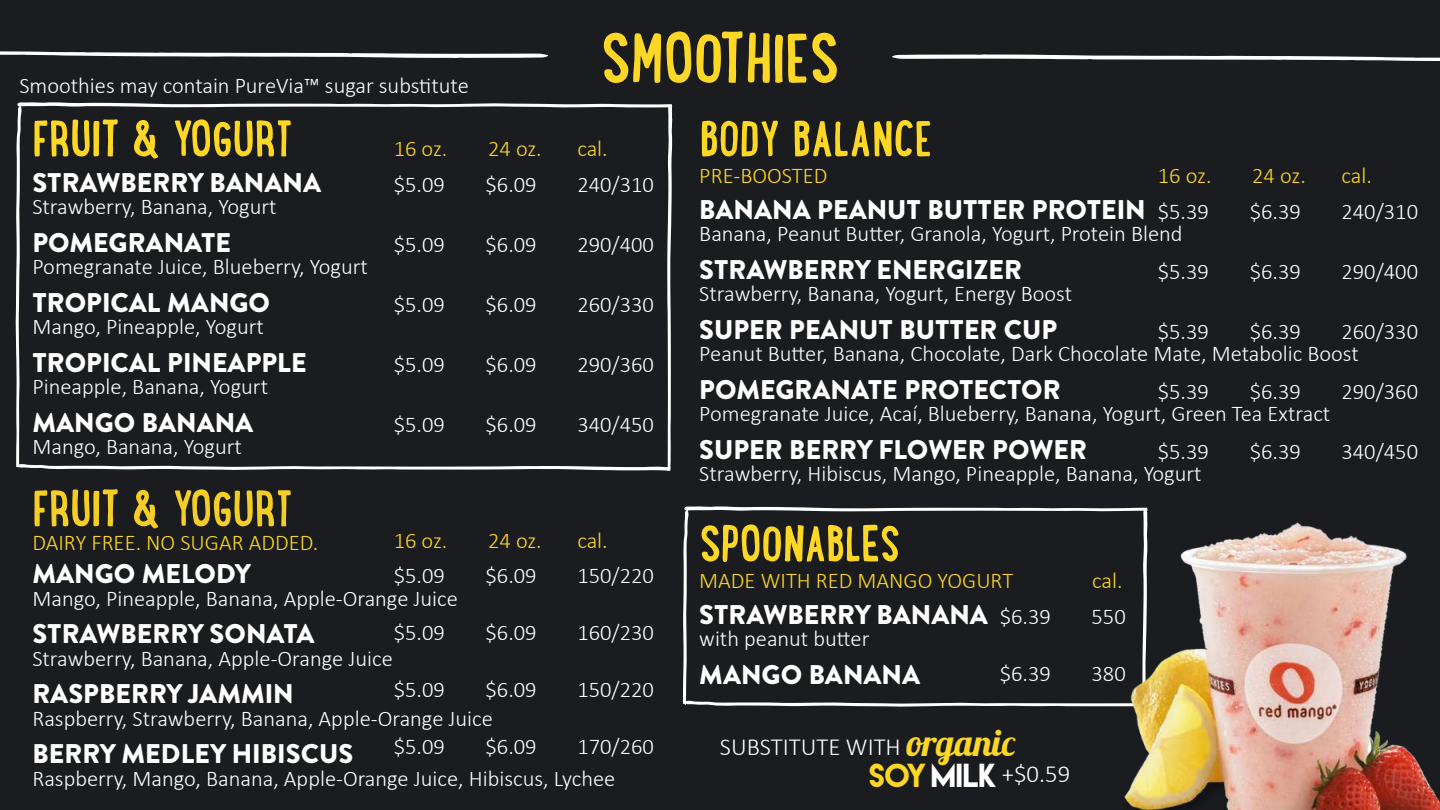
<style>
.page{position:relative;width:1440px;height:810px;background:#1b1c20}
.page>*{position:absolute;margin:0;border:0;box-sizing:border-box;transform-origin:0 0}
.t1{font:700 75px "Lunch Box";color:#fcd726}
.t2{font:700 54px "Lunch Box";color:#fcd726}
.t3{font:700 54px "Lunch Box";color:#f4cd26}
.t4{font:36.97px "Lobster 1.3";color:#fcd726}
.t5{font:29.62px "Lemon Milk";color:#fff}
.t6{font:900 27px "Brandon Text";color:#fff}
.t7{font:300 24.67px "Calibri";color:#fff}
.t8{font:300 22.5px "Calibri";color:#fff}
.t9{font:300 22.5px "Calibri";color:#fcd726}
.s1{color:#fcd726}
</style>
<div class="page">
<svg style="left:892px;top:54px;width:548px;height:7px"></svg>
<svg style="left:0;top:51px;width:548px;height:7px"></svg>
<svg style="left:16px;top:102px;width:656px;height:369px"></svg>
<svg style="left:683px;top:506px;width:441px;height:201px"></svg>
<img style="left:1124px;top:507px;width:316px;height:303px">
<p class="t8" style="left:19px;top:72px;width:451px">Smoothies may contain PureVia™ sugar substitute</p>
<h1 class="t1" style="left:601px;top:8px;width:240px">SMOOTHIES</h1>
<h2 class="t2" style="left:33px;top:102px;width:261px">FRUIT &amp; YOGURT</h2>
<p class="t6" style="left:32px;top:164px;width:290px">STRAWBERRY BANANA</p>
<p class="t8" style="left:32px;top:193px;width:246px">Strawberry, Banana, Yogurt</p>
<p class="t6" style="left:32px;top:224px;width:200px">POMEGRANATE</p>
<p class="t8" style="left:32px;top:253px;width:337px">Pomegranate Juice, Blueberry, Yogurt</p>
<p class="t6" style="left:32px;top:284px;width:239px">TROPICAL MANGO</p>
<p class="t8" style="left:32px;top:313px;width:233px">Mango, Pineapple, Yogurt</p>
<p class="t6" style="left:32px;top:344px;width:276px">TROPICAL PINEAPPLE</p>
<p class="t8" style="left:32px;top:373px;width:237px">Pineapple, Banana, Yogurt</p>
<p class="t6" style="left:32px;top:404px;width:222px">MANGO BANANA</p>
<p class="t8" style="left:32px;top:433px;width:211px">Mango, Banana, Yogurt</p>
<h2 class="t3" style="left:33px;top:472px;width:261px">FRUIT &amp; YOGURT</h2>
<p class="t9" style="left:394px;top:135px;width:55px">16 oz.</p>
<p class="t9" style="left:488px;top:135px;width:55px">24 oz.</p>
<p class="t9" style="left:577px;top:135px;width:32px">cal.</p>
<p class="t8" style="left:394px;top:171px;width:53px">$5.09</p>
<p class="t8" style="left:486px;top:171px;width:53px">$6.09</p>
<p class="t8" style="left:577px;top:171px;width:78px">240/310</p>
<p class="t8" style="left:394px;top:231px;width:53px">$5.09</p>
<p class="t8" style="left:486px;top:231px;width:53px">$6.09</p>
<p class="t8" style="left:577px;top:231px;width:78px">290/400</p>
<p class="t8" style="left:394px;top:291px;width:53px">$5.09</p>
<p class="t8" style="left:486px;top:291px;width:53px">$6.09</p>
<p class="t8" style="left:577px;top:291px;width:78px">260/330</p>
<p class="t8" style="left:394px;top:351px;width:53px">$5.09</p>
<p class="t8" style="left:486px;top:351px;width:53px">$6.09</p>
<p class="t8" style="left:577px;top:351px;width:78px">290/360</p>
<p class="t8" style="left:394px;top:411px;width:53px">$5.09</p>
<p class="t8" style="left:486px;top:411px;width:53px">$6.09</p>
<p class="t8" style="left:577px;top:411px;width:78px">340/450</p>
<p class="t9" style="left:394px;top:527px;width:55px">16 oz.</p>
<p class="t9" style="left:488px;top:527px;width:55px">24 oz.</p>
<p class="t9" style="left:577px;top:527px;width:32px">cal.</p>
<p class="t8" style="left:394px;top:562px;width:53px">$5.09</p>
<p class="t8" style="left:486px;top:562px;width:53px">$6.09</p>
<p class="t8" style="left:577px;top:562px;width:78px">150/220</p>
<p class="t8" style="left:394px;top:619px;width:53px">$5.09</p>
<p class="t8" style="left:486px;top:619px;width:53px">$6.09</p>
<p class="t8" style="left:577px;top:619px;width:78px">160/230</p>
<p class="t8" style="left:394px;top:676px;width:53px">$5.09</p>
<p class="t8" style="left:486px;top:676px;width:53px">$6.09</p>
<p class="t8" style="left:577px;top:676px;width:78px">150/220</p>
<p class="t8" style="left:394px;top:733px;width:53px">$5.09</p>
<p class="t8" style="left:486px;top:733px;width:53px">$6.09</p>
<p class="t8" style="left:577px;top:733px;width:78px">170/260</p>
<p class="t9" style="left:32px;top:529px;width:287px">DAIRY FREE. NO SUGAR ADDED.</p>
<p class="t6" style="left:32px;top:555px;width:220px">MANGO MELODY</p>
<p class="t8" style="left:32px;top:585px;width:427px">Mango, Pineapple, Banana, Apple-Orange Juice</p>
<p class="t6" style="left:32px;top:615px;width:284px">STRAWBERRY SONATA</p>
<p class="t8" style="left:32px;top:645px;width:362px">Strawberry, Banana, Apple-Orange Juice</p>
<p class="t6" style="left:32px;top:675px;width:263px">RASPBERRY JAMMIN</p>
<p class="t8" style="left:32px;top:705px;width:462px">Raspberry, Strawberry, Banana, Apple-Orange Juice</p>
<p class="t6" style="left:32px;top:735px;width:322px">BERRY MEDLEY HIBISCUS</p>
<p class="t8" style="left:32px;top:765px;width:584px">Raspberry, Mango, Banana, Apple-Orange Juice, Hibiscus, Lychee</p>
<h2 class="t2" style="left:700px;top:102px;width:233px">BODY BALANCE</h2>
<p class="t9" style="left:1158px;top:162px;width:55px">16 oz.</p>
<p class="t9" style="left:1252px;top:162px;width:55px">24 oz.</p>
<p class="t9" style="left:1341px;top:162px;width:32px">cal.</p>
<p class="t8" style="left:1158px;top:198px;width:53px">$5.39</p>
<p class="t8" style="left:1250px;top:198px;width:53px">$6.39</p>
<p class="t8" style="left:1341px;top:198px;width:78px">240/310</p>
<p class="t9" style="left:699px;top:162px;width:130px">PRE-BOOSTED</p>
<p class="t6" style="left:699px;top:191px;width:448px">BANANA PEANUT BUTTER PROTEIN</p>
<p class="t8" style="left:699px;top:220px;width:485px">Banana, Peanut Butter, Granola, Yogurt, Protein Blend</p>
<p class="t6" style="left:699px;top:251px;width:324px">STRAWBERRY ENERGIZER</p>
<p class="t8" style="left:699px;top:280px;width:374px">Strawberry, Banana, Yogurt, Energy Boost</p>
<p class="t6" style="left:699px;top:311px;width:360px">SUPER PEANUT BUTTER CUP</p>
<p class="t8" style="left:699px;top:340px;width:661px">Peanut Butter, Banana, Chocolate, Dark Chocolate Mate, Metabolic Boost</p>
<p class="t6" style="left:699px;top:371px;width:363px">POMEGRANATE PROTECTOR</p>
<p class="t8" style="left:699px;top:400px;width:633px">Pomegranate Juice, Acaí, Blueberry, Banana, Yogurt, Green Tea Extract</p>
<p class="t6" style="left:699px;top:431px;width:389px">SUPER BERRY FLOWER POWER</p>
<p class="t8" style="left:699px;top:460px;width:504px">Strawberry, Hibiscus, Mango, Pineapple, Banana, Yogurt</p>
<p class="t8" style="left:1158px;top:258px;width:53px">$5.39</p>
<p class="t8" style="left:1250px;top:258px;width:53px">$6.39</p>
<p class="t8" style="left:1341px;top:258px;width:78px">290/400</p>
<p class="t8" style="left:1158px;top:318px;width:53px">$5.39</p>
<p class="t8" style="left:1250px;top:318px;width:53px">$6.39</p>
<p class="t8" style="left:1341px;top:318px;width:78px">260/330</p>
<p class="t8" style="left:1158px;top:378px;width:53px">$5.39</p>
<p class="t8" style="left:1250px;top:378px;width:53px">$6.39</p>
<p class="t8" style="left:1341px;top:378px;width:78px">290/360</p>
<p class="t8" style="left:1158px;top:438px;width:53px">$5.39</p>
<p class="t8" style="left:1250px;top:438px;width:53px">$6.39</p>
<p class="t8" style="left:1341px;top:438px;width:78px">340/450</p>
<h2 class="t2" style="left:699px;top:507px;width:203px">SPOONABLES</h2>
<p class="t9" style="left:699px;top:567px;width:315px">MADE WITH RED MANGO YOGURT</p>
<p class="t9" style="left:1092px;top:567px;width:32px">cal.</p>
<p class="t6" style="left:699px;top:596px;width:290px">STRAWBERRY BANANA</p>
<p class="t8" style="left:699px;top:625px;width:172px">with peanut butter</p>
<p class="t6" style="left:699px;top:656px;width:222px">MANGO BANANA</p>
<p class="t8" style="left:1000px;top:603px;width:53px">$6.39</p>
<p class="t8" style="left:1092px;top:603px;width:36px">550</p>
<p class="t8" style="left:1000px;top:660px;width:53px">$6.39</p>
<p class="t8" style="left:1092px;top:660px;width:36px">380</p>
<h3 class="t4" style="left:907px;top:719px;width:110px">organic</h3>
<p class="t7" style="left:1002px;top:758px;width:70px">+$0.59</p>
<p class="t7" style="left:720px;top:731px;width:183px">SUBSTITUTE WITH</p>
<h3 class="t5" style="left:869px;top:755px;width:129px"><span class="s1">SOY</span> MILK</h3>
</div>
